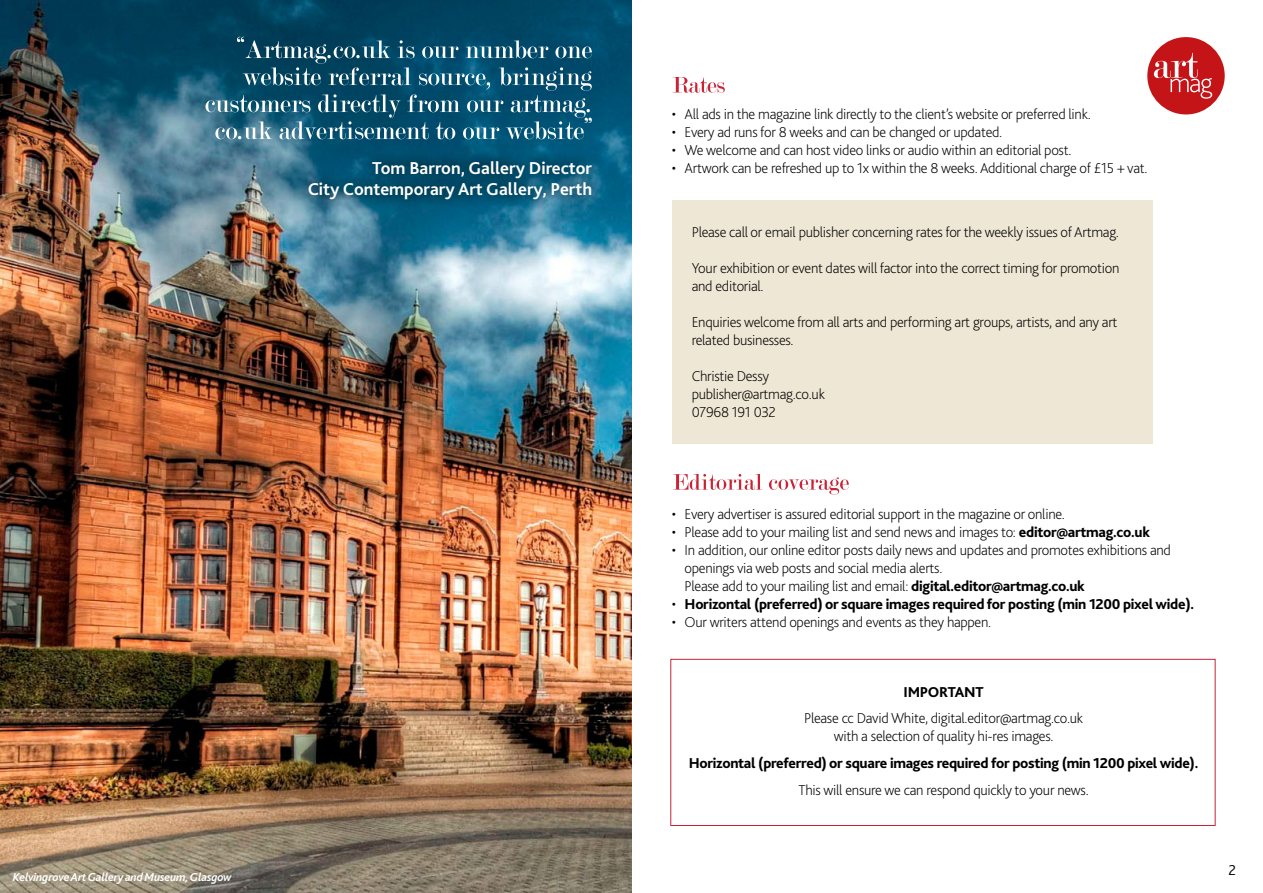
<style>
.page{position:relative;width:1263px;height:893px;background:#fff}
.page>*{position:absolute;margin:0;border:0;box-sizing:border-box;transform-origin:0 0}
.t1{font:700 18px/21.6px "Bliss 2";color:#fff;text-align:right}
.t2{font:200 15px/18px "Bliss 2";letter-spacing:-.02em;color:#000}
.t3{font:800 15px "Bliss 2";letter-spacing:-.02em;color:#000}
.t4{font:300 15px "Bliss 2";color:#000}
.t5{font:italic 700 12px "Bliss 2";letter-spacing:-.02em;color:#fff}
.s1{font-weight:800}
.s2{font-weight:200}
</style>
<div class="page">
<div style="left:1147px;top:37px;width:78px;height:77px;background:#c41417;border-radius:50%"></div>
<svg style="left:1154px;top:53px;width:58px;height:46px"></svg>
<div style="left:672px;top:201px;width:480px;height:243px;background:#efe7d5"></div>
<img style="left:0;top:0;width:631px;height:893px">
<div style="left:295px;top:148px;width:309px;height:65px;background:#000;opacity:.95"></div>
<svg style="left:672px;top:77px;width:53px;height:16px"></svg>
<div style="left:670px;top:659px;width:545px;height:167px;border:1px solid #c92335"></div>
<svg style="left:673px;top:474px;width:176px;height:21px"></svg>
<svg style="left:205px;top:37px;width:387px;height:102px;background:#296680"></svg>
<p class="t1" style="left:308px;top:157px;width:286px">Tom Barron, Gallery Director<br>City Contemporary Art Gallery, Perth</p>
<p class="t5" style="left:13px;top:869px;width:220px">Kelvingrove Art Gallery and Museum, Glasgow</p>
<p class="t2" style="left:672px;top:104px;width:420px">• All ads in the magazine link directly to the client’s website or preferred link.</p>
<p class="t2" style="left:672px;top:122px;width:332px">• Every ad runs for 8 weeks and can be changed or updated.</p>
<p class="t2" style="left:672px;top:140px;width:401px">• We welcome and can host video links or audio within an editorial post.</p>
<p class="t2" style="left:672px;top:158px;width:477px">• Artwork can be refreshed up to 1x within the 8 weeks. Additional charge of £15 + vat.</p>
<p class="t2" style="left:692px;top:223px;width:429px">Please call or email publisher concerning rates for the weekly issues of Artmag.</p>
<p class="t2" style="left:692px;top:259px;width:429px">Your exhibition or event dates will factor into the correct timing for promotion and editorial.</p>
<p class="t2" style="left:692px;top:313px;width:427px">Enquiries welcome from all arts and performing art groups, artists, and any art related businesses.</p>
<p class="t2" style="left:692px;top:367px;width:135px">Christie Dessy publisher@artmag.co.uk<br>07968 191 032</p>
<p class="t2" style="left:672px;top:504px;width:395px">• Every advertiser is assured editorial support in the magazine or online.</p>
<p class="t2" style="left:672px;top:522px;width:480px">• Please add to your mailing list and send news and images to: <span class="s1">editor@artmag.co.uk</span></p>
<p class="t2" style="left:685px;top:540px;width:488px;text-indent:-13px">• In addition, our online editor posts daily news and updates and promotes exhibitions and openings via web posts and social media alerts.<br>Please add to your mailing list and email: <span class="s1">digital.editor@artmag.co.uk</span></p>
<p class="t3" style="left:672px;top:594px;width:524px"><span class="s2">•</span> Horizontal (preferred) or square images required for posting (min 1200 pixel wide).</p>
<p class="t2" style="left:672px;top:612px;width:321px">• Our writers attend openings and events as they happen.</p>
<p class="t3" style="left:904px;top:683px;width:82px">IMPORTANT</p>
<p class="t2" style="left:804px;top:709px;width:281px;text-align:center">Please cc David White, digital.editor@artmag.co.uk with a selection of quality hi-res images.</p>
<p class="t3" style="left:689px;top:754px;width:511px">Horizontal (preferred) or square images required for posting (min 1200 pixel wide).</p>
<p class="t2" style="left:798px;top:780px;width:292px">This will ensure we can respond quickly to your news.</p>
<p class="t4" style="left:1228px;top:861px;width:9px">2</p>
</div>
